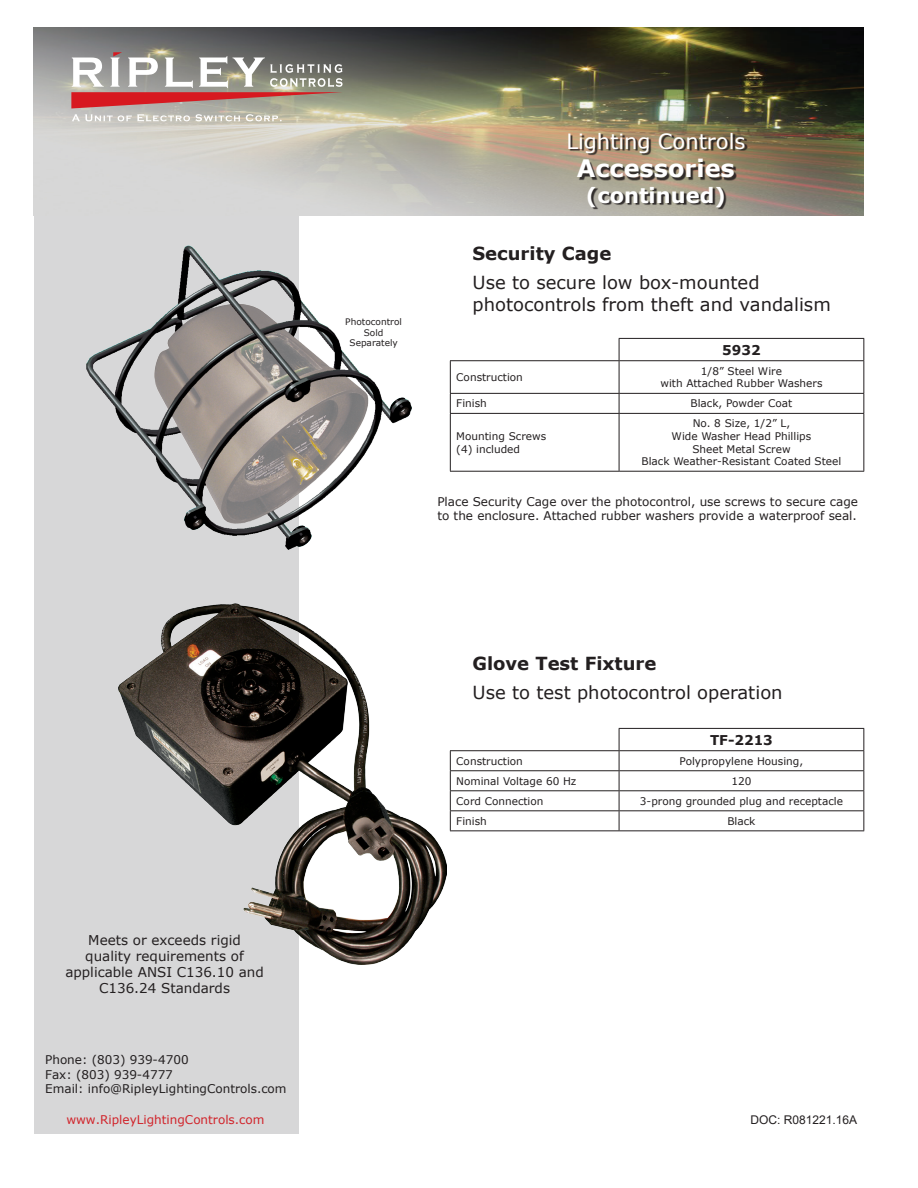
<style>
.page{position:relative;width:918px;height:1188px;background:#fff}
.page>*{position:absolute;margin:0;border:0;box-sizing:border-box;transform-origin:0 0}
.t1{font:700 24px "Verdana";color:#fff}
.t2{font:21px "Verdana";color:#fff}
.t3{font:700 21px "Verdana";color:#fff}
.t4{font:18px/28.8px "Verdana";color:#231f20}
.t5{font:13.5px/16.2px "Verdana";color:#231f20;text-align:center}
.t6{font:700 13.5px "Verdana";color:#231f20}
.t7{font:12px/14.4px "Verdana";color:#231f20}
.t8{font:12px/14.4px "Verdana";color:#221e1f}
.t9{font:12px "Verdana";color:#d1232a}
.t10{font:12px "Arial";color:#231f20}
.t11{font:10.5px/12.6px "Verdana";color:#231f20;text-align:center}
.t12{font:9px/10.8px "Verdana";color:#231f20;text-align:center}
.s1{font-weight:700}
.s2{font-style:inherit}
</style>
<div class="page">
<img style="left:34px;top:27px;width:830px;height:189px">
<div style="left:34px;top:216px;width:264px;height:918px;background:#d7d7d8"></div>
<img style="left:86px;top:245px;width:326px;height:305px">
<hr style="left:619px;top:338px;width:245px;height:1px;background:#231f20">
<svg style="left:619px;top:339px;width:1px;height:21px"></svg>
<svg style="left:863px;top:339px;width:1px;height:21px"></svg>
<hr style="left:450px;top:360px;width:169px;height:1px;background:#231f20">
<hr style="left:450px;top:361px;width:1px;height:32px;background:#231f20">
<hr style="left:619px;top:360px;width:245px;height:1px;background:#231f20">
<hr style="left:619px;top:361px;width:1px;height:32px;background:#231f20">
<hr style="left:863px;top:361px;width:1px;height:32px;background:#231f20">
<hr style="left:450px;top:393px;width:169px;height:1px;background:#231f20">
<svg style="left:450px;top:394px;width:1px;height:19px"></svg>
<hr style="left:619px;top:393px;width:245px;height:1px;background:#231f20">
<svg style="left:619px;top:394px;width:1px;height:19px"></svg>
<svg style="left:863px;top:394px;width:1px;height:19px"></svg>
<hr style="left:450px;top:413px;width:169px;height:1px;background:#231f20">
<hr style="left:450px;top:414px;width:1px;height:57px;background:#231f20">
<hr style="left:619px;top:413px;width:245px;height:1px;background:#231f20">
<hr style="left:619px;top:414px;width:1px;height:57px;background:#231f20">
<hr style="left:863px;top:414px;width:1px;height:57px;background:#231f20">
<hr style="left:450px;top:471px;width:169px;height:1px;background:#231f20">
<hr style="left:619px;top:471px;width:245px;height:1px;background:#231f20">
<div style="left:569px;top:134px;width:179px;height:75px;background:#231f20;opacity:.9"></div>
<hr style="left:619px;top:728px;width:245px;height:1px;background:#231f20">
<hr style="left:450px;top:750px;width:169px;height:1px;background:#231f20">
<hr style="left:619px;top:750px;width:245px;height:1px;background:#231f20">
<hr style="left:450px;top:770px;width:169px;height:1px;background:#231f20">
<hr style="left:619px;top:770px;width:245px;height:1px;background:#231f20">
<hr style="left:450px;top:790px;width:169px;height:1px;background:#231f20">
<hr style="left:619px;top:790px;width:245px;height:1px;background:#231f20">
<hr style="left:450px;top:810px;width:169px;height:1px;background:#231f20">
<svg style="left:450px;top:751px;width:1px;height:79px"></svg>
<hr style="left:619px;top:810px;width:245px;height:1px;background:#231f20">
<svg style="left:619px;top:729px;width:1px;height:101px"></svg>
<svg style="left:863px;top:729px;width:1px;height:101px"></svg>
<hr style="left:450px;top:830px;width:169px;height:1px;background:#231f20">
<hr style="left:619px;top:830px;width:245px;height:1px;background:#231f20">
<img style="left:118px;top:603px;width:329px;height:361px">
<svg style="left:72px;top:114px;width:168px;height:8px"></svg>
<svg style="left:246px;top:114px;width:36px;height:7px"></svg>
<svg style="left:71px;top:52px;width:272px;height:56px;background:#ac918b"></svg>
<p class="t5" style="left:65px;top:932px;width:200px">Meets or exceeds rigid quality requirements of applicable ANSI C136.10 and<br>C136.24 Standards</p>
<p class="t12" style="left:345px;top:316px;width:58px">Photocontrol<br>Sold<br>Separately</p>
<p class="t2" style="left:566px;top:126px;width:181px">Lighting Controls</p>
<p class="t1" style="left:577px;top:152px;width:160px">Accessories</p>
<p class="t3" style="left:586px;top:180px;width:141px">(continued)</p>
<p class="t4" style="left:472px;top:239px;width:289px"><span class="s1">Security Cage<br></span>Use to secure low box-mounted</p>
<p class="t4" style="left:472px;top:290px;width:360px">photocontrols from theft and vandalism</p>
<p class="t6" style="left:722px;top:340px;width:40px">5932</p>
<p class="t11" style="left:456px;top:371px;width:68px">Construction</p>
<p class="t11" style="left:660px;top:365px;width:164px">1/8” Steel Wire<br>with Attached Rubber Washers</p>
<p class="t11" style="left:456px;top:397px;width:32px">Finish</p>
<p class="t11" style="left:691px;top:397px;width:103px">Black, Powder Coat</p>
<p class="t11" style="left:456px;top:430px;width:91px;text-align:left">Mounting Screws (4) included</p>
<p class="t11" style="left:642px;top:417px;width:201px">No. 8 Size, 1/2” L,<br>Wide Washer Head Phillips<br>Sheet Metal Screw<br>Black Weather-Resistant Coated Steel</p>
<p class="t7" style="left:437px;top:494px;width:422px">Place Security Cage over the photocontrol, use screws to secure cage to the enclosure. Attached rubber washers provide a waterproof seal.</p>
<p class="t4" style="left:472px;top:649px;width:312px"><span class="s1">Glove Test Fixture<br></span>Use to test photocontrol operation</p>
<p class="t6" style="left:710px;top:730px;width:64px">TF-2213</p>
<p class="t11" style="left:456px;top:755px;width:68px">Construction</p>
<p class="t11" style="left:680px;top:755px;width:125px">Polypropylene Housing,</p>
<p class="t11" style="left:456px;top:775px;width:122px">Nominal Voltage 60 Hz</p>
<p class="t11" style="left:731px;top:775px;width:22px">120</p>
<p class="t11" style="left:456px;top:795px;width:89px">Cord Connection</p>
<p class="t11" style="left:640px;top:795px;width:205px">3-prong grounded plug and receptacle</p>
<p class="t11" style="left:456px;top:815px;width:32px">Finish</p>
<p class="t11" style="left:727px;top:815px;width:30px">Black</p>
<p class="t8" style="left:45px;top:1053px;width:243px">Phone: (803) 939-4700<br>Fax: (803) 939-4777<br>Email: info@RipleyLightingControls.com</p>
<p class="t9" style="left:66px;top:1112px;width:200px">www.RipleyLightingControls.com</p>
<p class="t10" style="left:750px;top:1111px;width:108px">DOC: R081<span class="s2">2</span>21.<span class="s2">16A</span></p>
</div>
